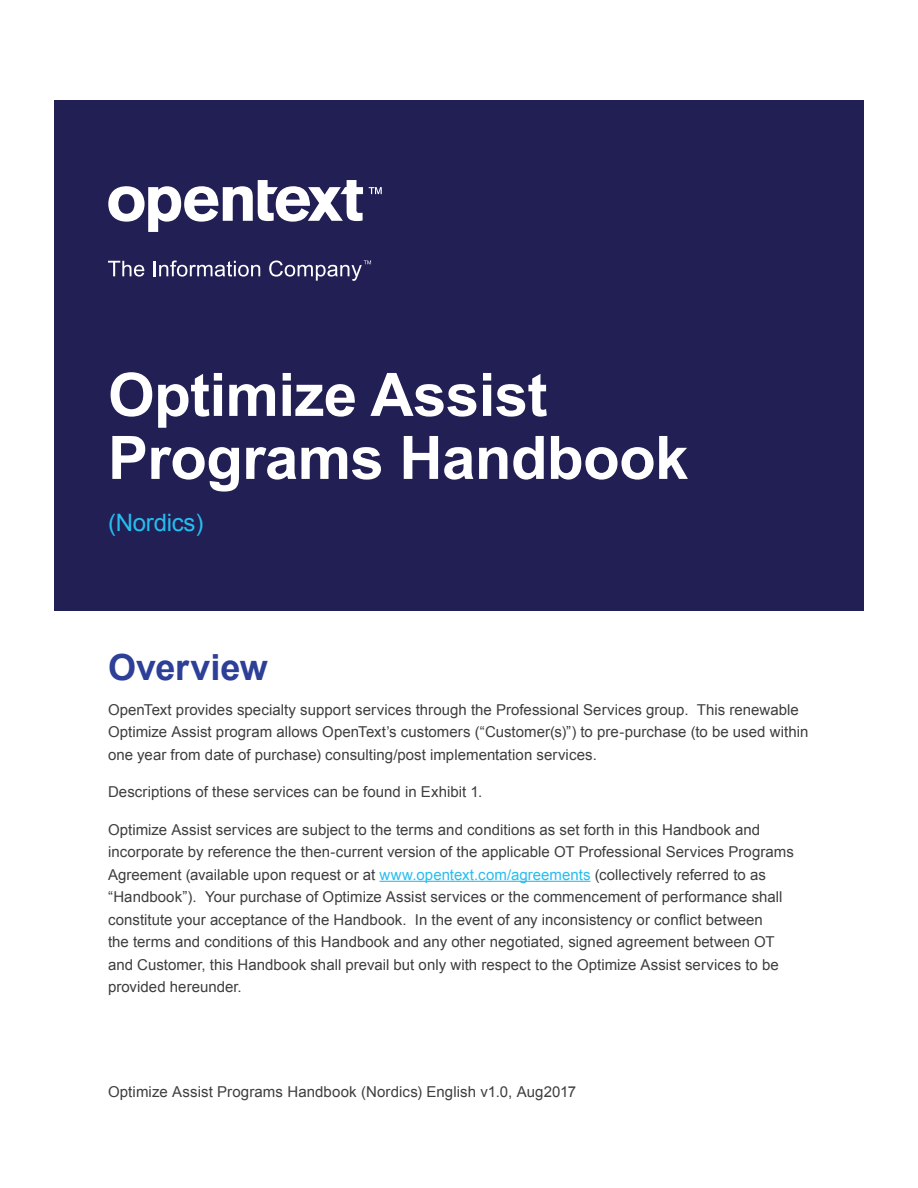
<style>
.page{position:relative;width:918px;height:1188px;background:#fff}
.page>*{position:absolute;margin:0;border:0;box-sizing:border-box;transform-origin:0 0}
.t1{font:700 60px/63px "Arial";letter-spacing:-.01em;color:#fff}
.t2{font:700 36px "Arial";letter-spacing:-.005em;color:#2d3f97}
.t3{font:24px "Arial";letter-spacing:-.01em;color:#27bdef}
.t4{font:15px/22.5px "Arial";letter-spacing:.005em;color:#3e3e3f}
.s1{color:#27bdef}
</style>
<div class="page">
<div style="left:54px;top:100px;width:810px;height:511px;background:#211f54"></div>
<svg style="left:369px;top:187px;width:13px;height:7px"></svg>
<svg style="left:108px;top:180px;width:255px;height:52px"></svg>
<svg style="left:108px;top:261px;width:36px;height:16px"></svg>
<svg style="left:154px;top:261px;width:106px;height:16px"></svg>
<svg style="left:269px;top:260px;width:102px;height:21px"></svg>
<hr style="left:380px;top:881px;width:211px;height:1px;background:#27bdef">
<h1 class="t1" style="left:108px;top:365px;width:582px">Optimize Assist<br>Programs Handbook</h1>
<h3 class="t3" style="left:108px;top:507px;width:97px">(Nordics)</h3>
<h2 class="t2" style="left:108px;top:644px;width:161px">Overview</h2>
<p class="t4" style="left:108px;top:698px;width:702px">OpenText provides specialty support services through the Professional Services group. This renewable<br>Optimize Assist program allows OpenText’s customers (“Customer(s)”) to pre-purchase (to be used within one year from date of purchase) consulting/post implementation services.</p>
<p class="t4" style="left:108px;top:781px;width:376px">Descriptions of these services can be found in Exhibit 1.</p>
<p class="t4" style="left:108px;top:818px;width:687px">Optimize Assist services are subject to the terms and conditions as set forth in this Handbook and incorporate by reference the then-current version of the applicable OT Professional Services Programs Agreement (available upon request or at <span class="s1">www.opentext.com/agreements</span> (collectively referred to as “Handbook”). Your purchase of Optimize Assist services or the commencement of performance shall constitute your acceptance of the Handbook. In the event of any inconsistency or conflict between<br>the terms and conditions of this Handbook and any other negotiated, signed agreement between OT and Customer, this Handbook shall prevail but only with respect to the Optimize Assist services to be provided hereunder.</p>
<p class="t4" style="left:108px;top:1081px;width:470px">Optimize Assist Programs Handbook (Nordics) English v1.0, Aug2017</p>
</div>
